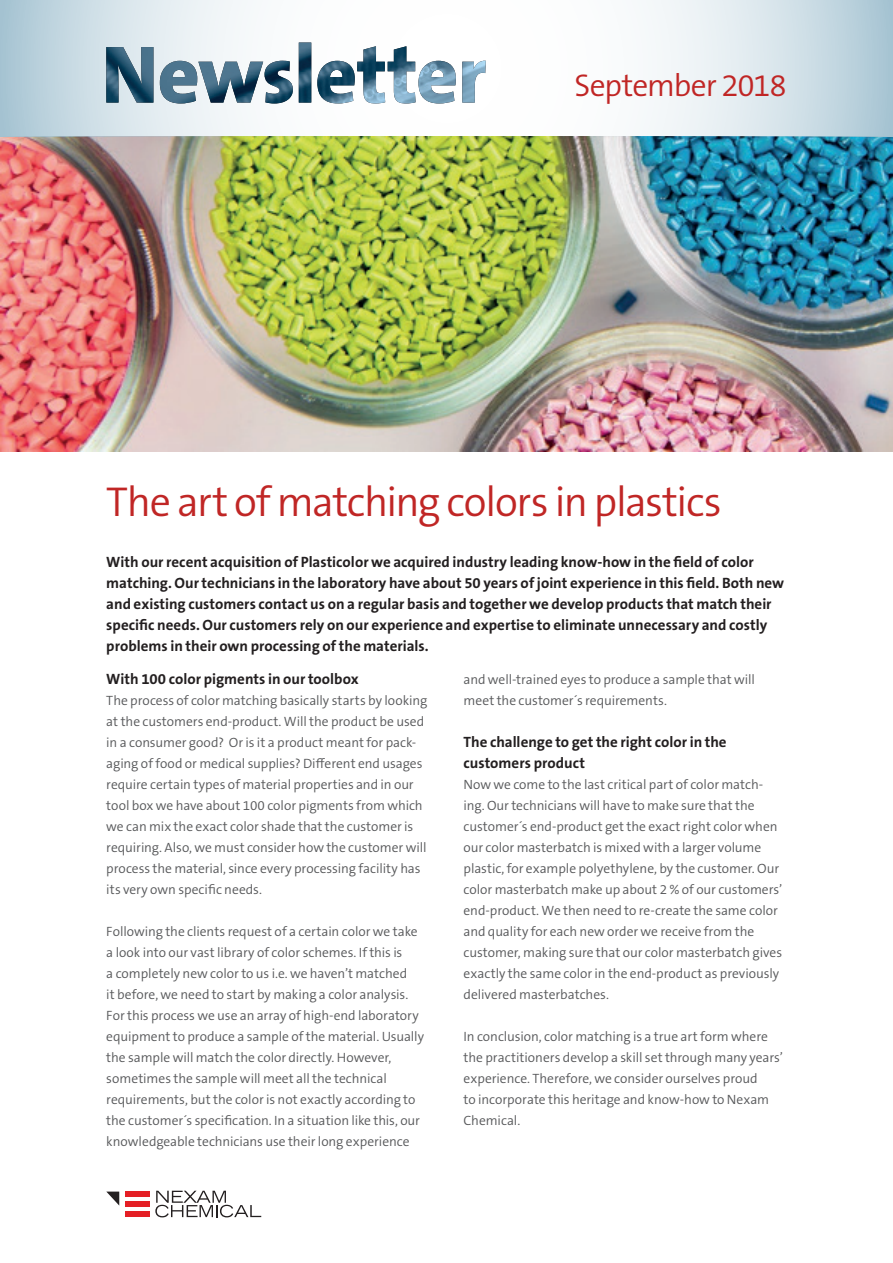
<style>
.page{position:relative;width:893px;height:1263px;background:#fff}
.page>*{position:absolute;margin:0;border:0;box-sizing:border-box;transform-origin:0 0}
.t1{font:300 42px "The Sans B W4";letter-spacing:-.03em;color:#c02625}
.t2{font:300 31.5px "The Sans B W4";letter-spacing:-.035em;color:#c02625}
.t3{font:700 15px/21px "The Sans B W7";color:#231f20}
.t4{font:300 13.5px/21px "The Sans B W4";color:#57585a}
</style>
<div class="page">
<div style="left:125px;top:1191px;width:24px;height:5px;background:#e41f25"></div>
<div style="left:125px;top:1201px;width:24px;height:6px;background:#e41f25"></div>
<div style="left:125px;top:1211px;width:24px;height:6px;background:#e41f25"></div>
<svg style="left:106px;top:1191px;width:13px;height:14px"></svg>
<svg style="left:155px;top:1191px;width:106px;height:26px"></svg>
<img style="left:0;top:136px;width:893px;height:315px">
<svg style="left:0;top:0;width:893px;height:136px"></svg>
<img style="left:106px;top:43px;width:380px;height:60px">
<h2 class="t2" style="left:574px;top:65px;width:214px">September 2018</h2>
<h1 class="t1" style="left:106px;top:475px;width:617px">The art of matching colors in plastics</h1>
<p class="t3" style="left:106px;top:551px;width:679px">With our recent acquisition of Plasticolor we acquired industry leading know-how in the field of color matching. Our technicians in the laboratory have about 50 years of joint experience in this field. Both new and existing customers contact us on a regular basis and together we develop products that match their specific needs. Our customers rely on our experience and expertise to eliminate unnecessary and costly problems in their own processing of the materials.</p>
<p class="t3" style="left:106px;top:669px;width:254px">With 100 color pigments in our toolbox</p>
<p class="t4" style="left:106px;top:690px;width:323px">The process of color matching basically starts by looking at the customers end-product. Will the product be used in a consumer good? Or is it a product meant for pack&shy;aging of food or medical supplies? Different end usages require certain types of material properties and in our tool box we have about 100 color pigments from which we can mix the exact color shade that the customer is requiring. Also, we must consider how the customer will process the material, since every processing facility has its very own specific needs.</p>
<p class="t4" style="left:106px;top:921px;width:319px">Following the clients request of a certain color we take a look into our vast library of color schemes. If this is<br>a completely new color to us i.e. we haven’t matched<br>it before, we need to start by making a color analysis.<br>For this process we use an array of high-end laboratory equipment to produce a sample of the material. Usually the sample will match the color directly. However, sometimes the sample will meet all the technical requirements, but the color is not exactly according to the customer´s specification. In a situation like this, our knowledgeable technicians use their long experience</p>
<p class="t4" style="left:463px;top:669px;width:293px">and well-trained eyes to produce a sample that will meet the customer´s requirements.</p>
<p class="t3" style="left:463px;top:732px;width:265px">The challenge to get the right color in the customers product</p>
<p class="t4" style="left:463px;top:774px;width:320px">Now we come to the last critical part of color match&shy;ing. Our technicians will have to make sure that the customer´s end-product get the exact right color when our color masterbatch is mixed with a larger volume plastic, for example polyethylene, by the customer. Our color masterbatch make up about 2 % of our customers’ end-product. We then need to re-create the same color and quality for each new order we receive from the customer, making sure that our color masterbatch gives exactly the same color in the end-product as previously delivered masterbatches.</p>
<p class="t4" style="left:463px;top:1026px;width:321px">In conclusion, color matching is a true art form where the practitioners develop a skill set through many years’ experience. Therefore, we consider ourselves proud<br>to incorporate this heritage and know-how to Nexam Chemical.</p>
</div>
